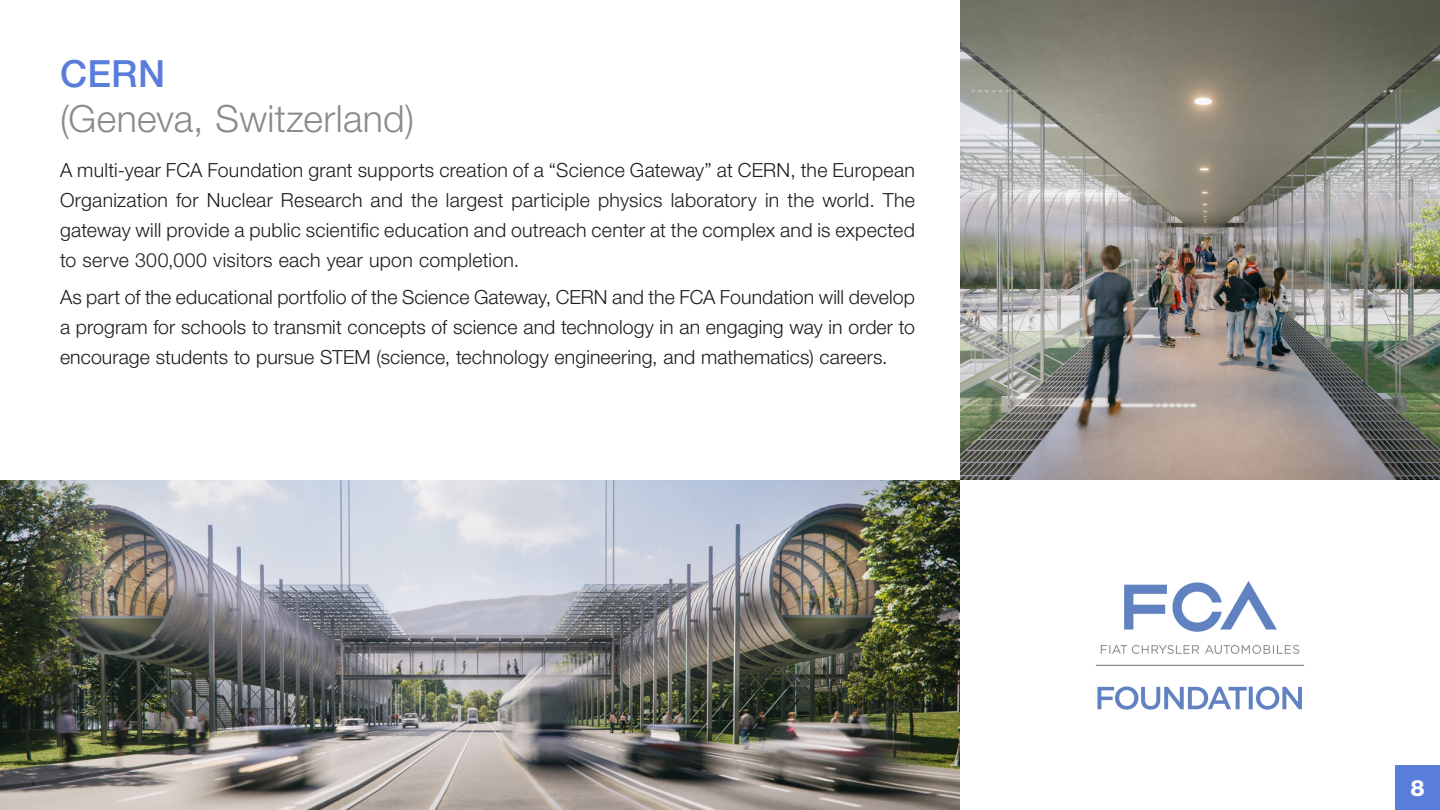
<style>
.page{position:relative;width:1440px;height:810px;background:#fff}
.page>*{position:absolute;margin:0;border:0;box-sizing:border-box;transform-origin:0 0}
.t1{font:300 37.5px/45px "Helvetica Neue LT Std";letter-spacing:.01em;color:#898c8d}
.t2{font:800 22.5px "Helvetica Neue LT Std";color:#fff}
.t3{font:300 19.5px/30px "Helvetica Neue LT Std";letter-spacing:.01em;color:#1d1d1b;text-align:justify}
.s1{font-weight:500;color:#597dda}
</style>
<div class="page">
<img style="left:960px;top:0;width:480px;height:480px">
<img style="left:1100px;top:581px;width:200px;height:73px">
<img style="left:1097px;top:686px;width:205px;height:24px">
<hr style="left:1096px;top:665px;width:208px;height:1px;background:#898c8d">
<img style="left:0;top:480px;width:960px;height:330px">
<div style="left:1395px;top:765px;width:45px;height:45px;background:#597dda"></div>
<p class="t1" style="left:60px;top:50px;width:356px"><span class="s1">CERN<br></span>(Geneva, Switzerland)</p>
<p class="t3" style="left:60px;top:154px;width:857px">A multi-year FCA Foundation grant supports creation of a “Science Gateway” at CERN, the European Organization for Nuclear Research and the largest participle physics laboratory in the world. The gateway will provide a public scientific education and outreach center at the complex and is expected to serve 300,000 visitors each year upon completion.</p>
<p class="t3" style="left:60px;top:282px;width:857px">As part of the educational portfolio of the Science Gateway, CERN and the FCA Foundation will develop a program for schools to transmit concepts of science and technology in an engaging way in order to encourage students to pursue STEM (science, technology engineering, and mathematics) careers.</p>
<p class="t2" style="left:1410px;top:774px;width:16px">8</p>
</div>
